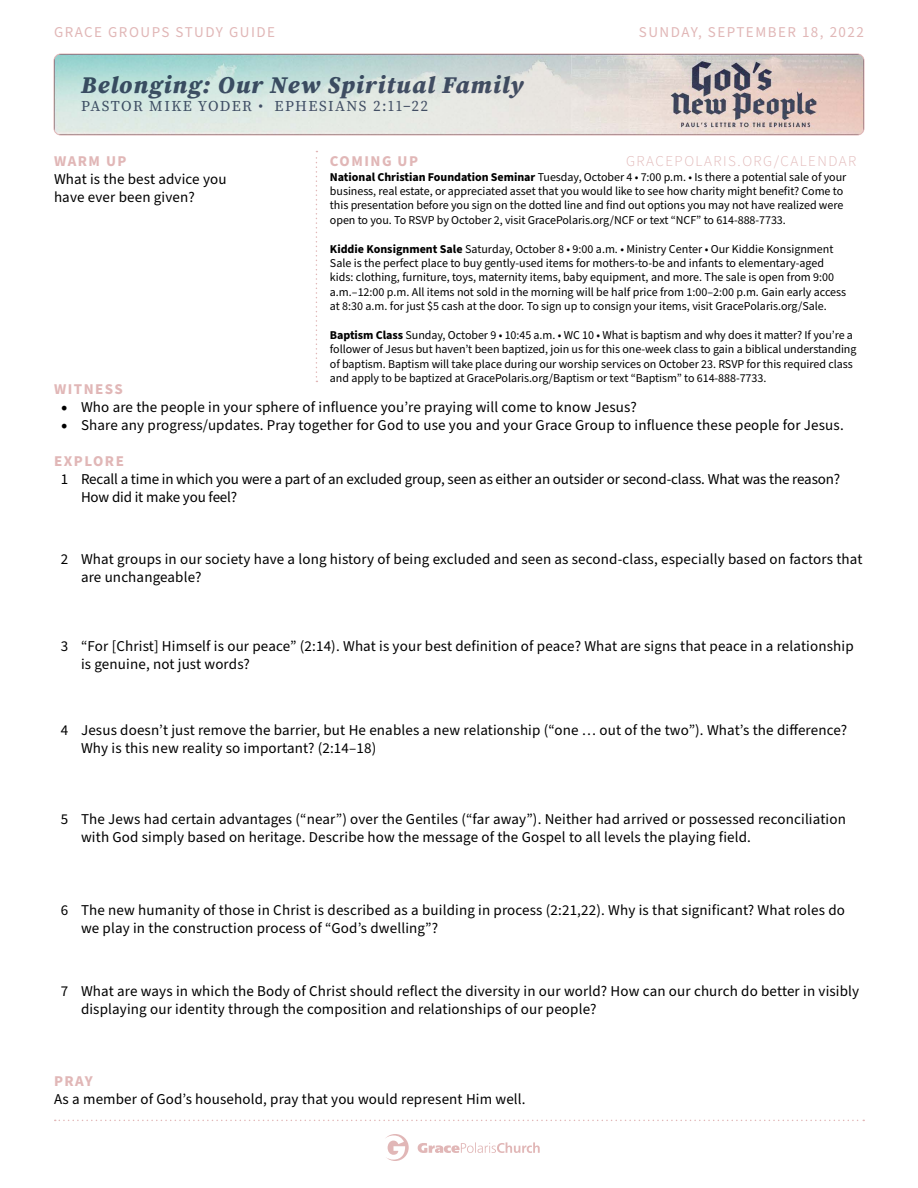
<style>
.page{position:relative;width:918px;height:1188px;background:#fff}
.page>*{position:absolute;margin:0;border:0;box-sizing:border-box;transform-origin:0 0}
.t1{font:italic 900 24px "Source Serif Pro";letter-spacing:.05em;color:#4a5670}
.t2{font:15px/18px "Source Sans Pro";letter-spacing:.01em;color:#000}
.t3{font:15px/18px "Source Sans Pro";letter-spacing:-.01em;color:#000}
.t4{font:15px "Source Sans Pro";letter-spacing:.1em;color:#e1b7b7}
.t5{font:700 15px "Source Sans Pro";letter-spacing:.1em;color:#e1b7b7}
.t6{font:15px "Source Serif Pro";letter-spacing:.095em;color:#4a5670}
.t7{font:300 15px "Source Sans Pro";letter-spacing:.1em;color:#e1b7b7}
.t8{font:12px/14.4px "Source Sans Pro";letter-spacing:-.005em;color:#000}
.s1{font-weight:700}
.s2{font-family:"Minion Pro";font-size:18px}
</style>
<div class="page">
<img style="left:54px;top:54px;width:810px;height:81px">
<div style="left:54px;top:54px;width:810px;height:81px;border:1px solid #e1b7b7;border-radius:7px"></div>
<svg style="left:316px;top:151px;width:1px;height:231px"></svg>
<svg style="left:418px;top:1142px;width:122px;height:11px"></svg>
<svg style="left:386px;top:1134px;width:23px;height:27px"></svg>
<svg style="left:55px;top:1120px;width:809px;height:1px"></svg>
<p class="t4" style="left:54px;top:22px;width:223px">GRACE GROUPS STUDY GUIDE</p>
<p class="t4" style="left:639px;top:22px;width:227px">SUNDAY, SEPTEMBER 18, 2022</p>
<h1 class="t1" style="left:81px;top:69px;width:444px">Belonging: Our New Spiritual Family</h1>
<p class="t6" style="left:81px;top:96px;width:349px">PASTOR MIKE YODER • EPHESIANS 2:11–22</p>
<p class="t5" style="left:330px;top:151px;width:90px">COMING UP</p>
<p class="t7" style="left:626px;top:151px;width:232px">GRACEPOLARIS.ORG/CALENDAR</p>
<p class="t8" style="left:330px;top:170px;width:518px"><span class="s1">National Christian Foundation Seminar</span> Tuesday, October 4 • 7:00 p.m. • Is there a potential sale of your business, real estate, or appreciated asset that you would like to see how charity might benefit? Come to this presentation before you sign on the dotted line and find out options you may not have realized were open to you. To RSVP by October 2, visit GracePolaris.org/NCF or text “NCF” to 614-888-7733.</p>
<p class="t8" style="left:330px;top:242px;width:518px"><span class="s1">Kiddie Konsignment Sale</span> Saturday, October 8 • 9:00 a.m. • Ministry Center • Our Kiddie Konsignment Sale is the perfect place to buy gently-used items for mothers-to-be and infants to elementary-aged kids: clothing, furniture, toys, maternity items, baby equipment, and more. The sale is open from 9:00 a.m.–12:00 p.m. All items not sold in the morning will be half price from 1:00–2:00 p.m. Gain early access at 8:30 a.m. for just $5 cash at the door. To sign up to consign your items, visit GracePolaris.org/Sale.</p>
<p class="t8" style="left:330px;top:328px;width:528px"><span class="s1">Baptism Class</span> Sunday, October 9 • 10:45 a.m. • WC 10 • What is baptism and why does it matter? If you’re a follower of Jesus but haven’t been baptized, join us for this one-week class to gain a biblical understanding of baptism. Baptism will take place during our worship services on October 23. RSVP for this required class and apply to be baptized at GracePolaris.org/Baptism or text “Baptism” to 614-888-7733.</p>
<p class="t5" style="left:54px;top:151px;width:74px">WARM UP</p>
<p class="t2" style="left:54px;top:171px;width:174px">What is the best advice you have ever been given?</p>
<p class="t5" style="left:54px;top:379px;width:70px">WITNESS</p>
<p class="t2" style="left:61px;top:399px;width:578px"><span class="s2">•</span> Who are the people in your sphere of influence you’re praying will come to know Jesus?</p>
<p class="t2" style="left:61px;top:417px;width:785px"><span class="s2">•</span> Share any progress/updates. Pray together for God to use you and your Grace Group to influence these people for Jesus.</p>
<p class="t5" style="left:54px;top:451px;width:71px">EXPLORE</p>
<p class="t3" style="left:81px;top:471px;width:761px;text-indent:-20px">1 Recall a time in which you were a part of an excluded group, seen as either an outsider or second-class. What was the reason?<br>How did it make you feel?</p>
<p class="t2" style="left:81px;top:550px;width:783px;text-indent:-20px">2 What groups in our society have a long history of being excluded and seen as second-class, especially based on factors that are unchangeable?</p>
<p class="t2" style="left:81px;top:637px;width:774px;text-indent:-20px">3 “For [Christ] Himself is our peace” (2:14). What is your best definition of peace? What are signs that peace in a relationship is genuine, not just words?</p>
<p class="t2" style="left:81px;top:722px;width:768px;text-indent:-20px">4 Jesus doesn’t just remove the barrier, but He enables a new relationship (“one … out of the two”). What’s the difference?<br>Why is this new reality so important? (2:14–18)</p>
<p class="t2" style="left:81px;top:811px;width:766px;text-indent:-20px">5 The Jews had certain advantages (“near”) over the Gentiles (“far away”). Neither had arrived or possessed reconciliation with God simply based on heritage. Describe how the message of the Gospel to all levels the playing field.</p>
<p class="t2" style="left:81px;top:902px;width:766px;text-indent:-20px">6 The new humanity of those in Christ is described as a building in process (2:21,22). Why is that significant? What roles do we play in the construction process of “God’s dwelling”?</p>
<p class="t2" style="left:81px;top:982px;width:780px;text-indent:-20px">7 What are ways in which the Body of Christ should reflect the diversity in our world? How can our church do better in visibly displaying our identity through the composition and relationships of our people?</p>
<p class="t5" style="left:54px;top:1071px;width:40px">PRAY</p>
<p class="t2" style="left:54px;top:1090px;width:473px">As a member of God’s household, pray that you would represent Him well.</p>
</div>
